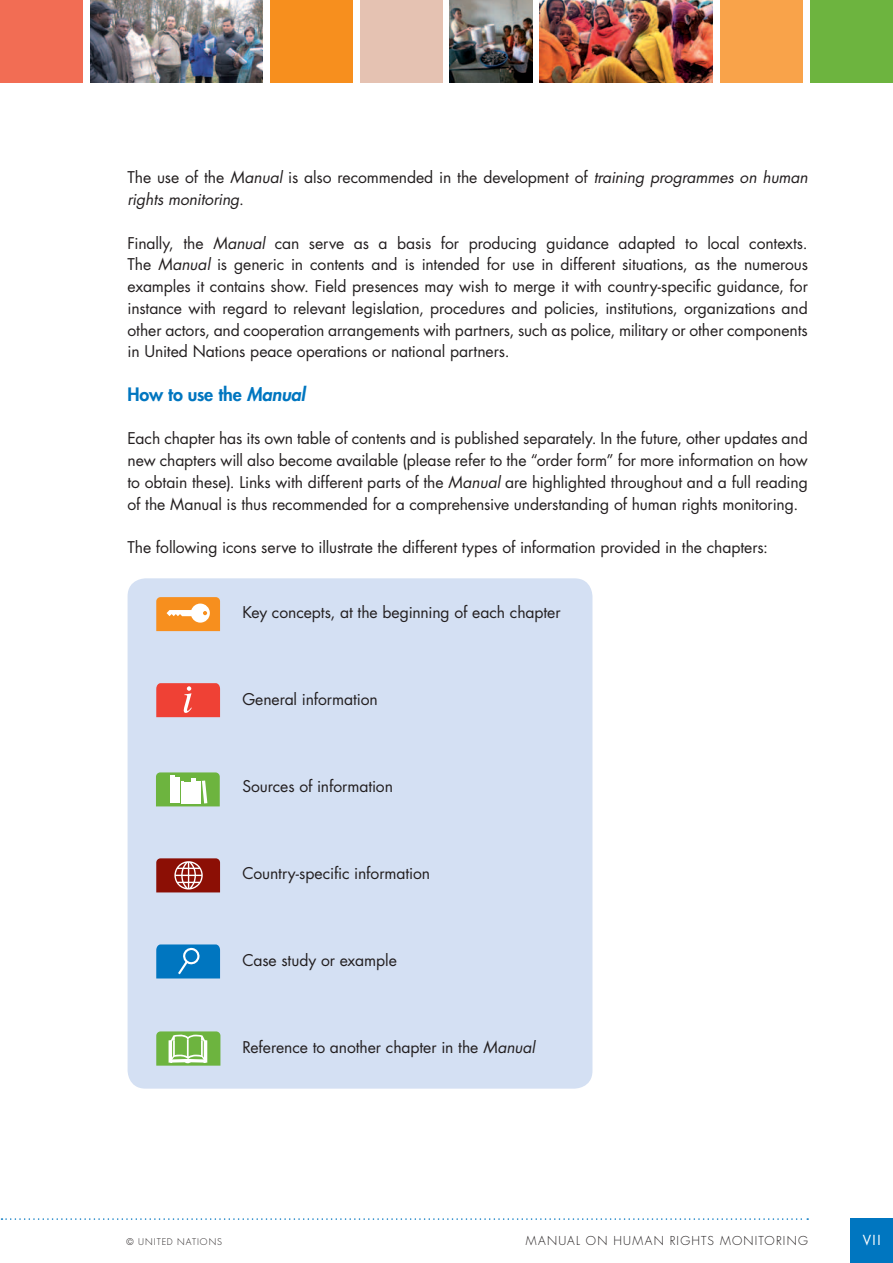
<style>
.page{position:relative;width:893px;height:1263px;background:#fff}
.page>*{position:absolute;margin:0;border:0;box-sizing:border-box;transform-origin:0 0}
.t1{font:800 18px "Futura";letter-spacing:-.01em;color:#0076c0}
.t2{font:15.75px/21.8px "Futura";letter-spacing:-.005em;color:#231f20;text-align:justify}
.t3{font:13.5px "Futura";color:#fff}
.t4{font:300 12px "Futura";letter-spacing:.105em;color:#231f20}
.t5{font:300 9px "Futura";letter-spacing:.105em;color:#231f20}
.s1{font-style:italic}
</style>
<div class="page">
<div style="left:850px;top:1218px;width:43px;height:45px;background:#0076c0"></div>
<svg style="left:2px;top:1218px;width:806px;height:2px"></svg>
<img style="left:450px;top:0;width:82px;height:83px">
<img style="left:540px;top:0;width:173px;height:83px">
<div style="left:720px;top:0;width:83px;height:83px;background:#f9a34a"></div>
<div style="left:810px;top:0;width:83px;height:83px;background:#6db43f"></div>
<div style="left:270px;top:0;width:83px;height:83px;background:#f78f1e"></div>
<div style="left:0;top:0;width:83px;height:83px;background:#f26d54"></div>
<img style="left:90px;top:0;width:173px;height:83px">
<div style="left:360px;top:0;width:83px;height:83px;background:#e5c2b2"></div>
<div style="left:128px;top:578px;width:464px;height:511px;background:#d4e0f3;border-radius:18px"></div>
<svg style="left:156px;top:858px;width:64px;height:34px;background:#9d342c"></svg>
<svg style="left:156px;top:944px;width:64px;height:34px;background:#1380c4"></svg>
<svg style="left:156px;top:597px;width:64px;height:34px;background:#f8a449"></svg>
<svg style="left:156px;top:683px;width:64px;height:34px;background:#ef4b3f"></svg>
<svg style="left:156px;top:1031px;width:64px;height:35px;background:#8fc56d"></svg>
<svg style="left:156px;top:772px;width:64px;height:34px;background:#9ccc7f"></svg>
<hr style="left:181px;top:781px;width:3px;height:22px;background:#fff">
<div style="left:185px;top:782px;width:6px;height:21px;background:#fff"></div>
<p class="t2" style="left:128px;top:167px;width:682px">The use of the <span class="s1">Manual</span> is also recommended in the development of <span class="s1">training programmes on human rights monitoring</span>.</p>
<p class="t2" style="left:128px;top:232px;width:682px">Finally, the <span class="s1">Manual</span> can serve as a basis for producing guidance adapted to local contexts.<br>The <span class="s1">Manual</span> is generic in contents and is intended for use in different situations, as the numerous examples it contains show. Field presences may wish to merge it with country-specific guidance, for instance with regard to relevant legislation, procedures and policies, institutions, organizations and other actors, and cooperation arrangements with partners, such as police, military or other components in United Nations peace operations or national partners.</p>
<p class="t1" style="left:128px;top:383px;width:179px">How to use the <span class="s1">Manual</span></p>
<p class="t2" style="left:128px;top:428px;width:682px">Each chapter has its own table of contents and is published separately. In the future, other updates and new chapters will also become available (please refer to the “order form” for more information on how to obtain these). Links with different parts of the <span class="s1">Manual</span> are highlighted throughout and a full reading of the Manual is thus recommended for a comprehensive understanding of human rights monitoring.</p>
<p class="t2" style="left:128px;top:537px;width:642px">The following icons serve to illustrate the different types of information provided in the chapters:</p>
<p class="t2" style="left:242px;top:602px;width:320px">Key concepts, at the beginning of each chapter</p>
<p class="t2" style="left:242px;top:689px;width:137px">General information</p>
<p class="t2" style="left:242px;top:776px;width:152px">Sources of information</p>
<p class="t2" style="left:242px;top:863px;width:189px">Country-specific information</p>
<p class="t2" style="left:242px;top:950px;width:156px">Case study or example</p>
<p class="t2" style="left:242px;top:1037px;width:294px">Reference to another chapter in the <span class="s1">Manual</span></p>
<p class="t5" style="left:127px;top:1236px;width:97px">© UNITED NATIONS</p>
<p class="t4" style="left:526px;top:1233px;width:284px">MANUAL ON HUMAN RIGHTS MONITORING</p>
<p class="t3" style="left:863px;top:1231px;width:19px">VII</p>
</div>
